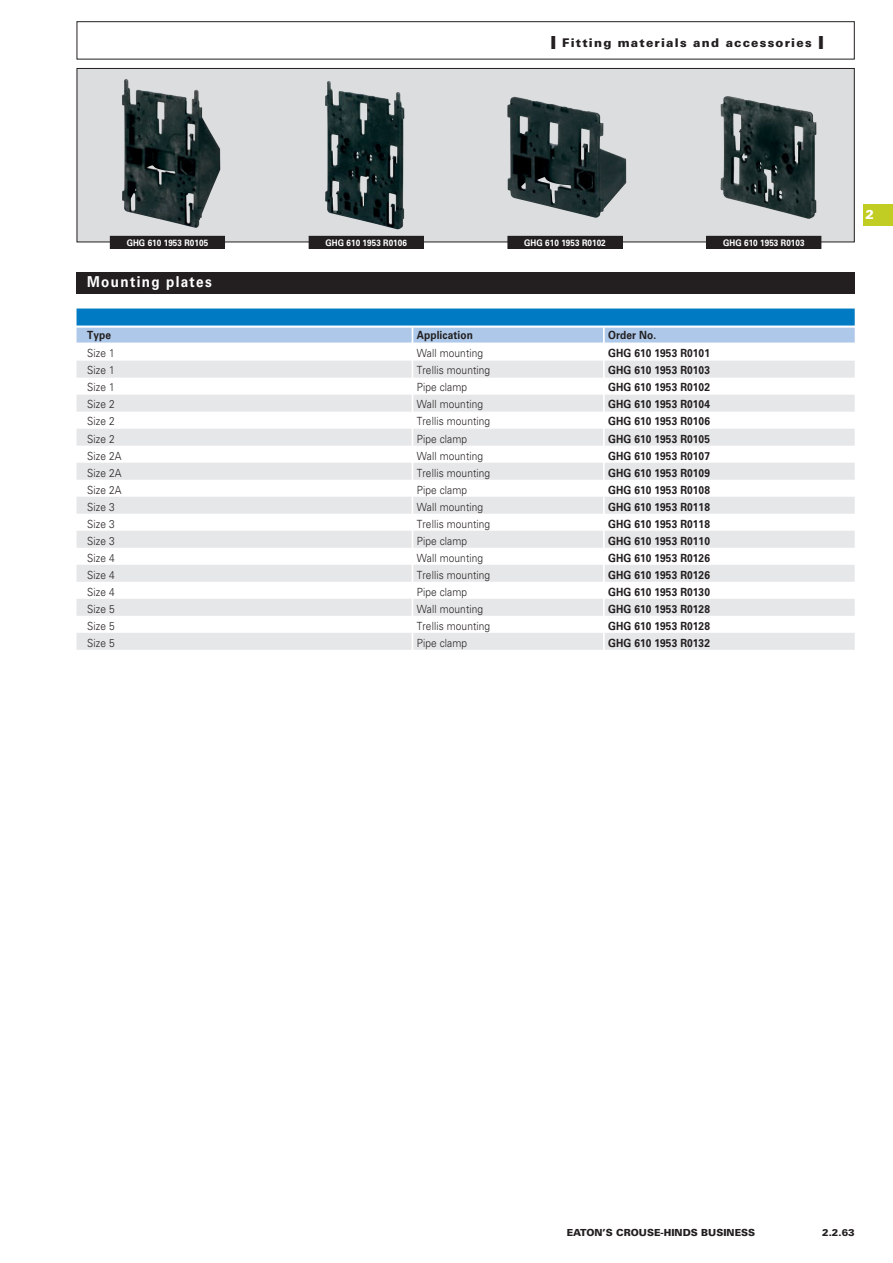
<style>
.page{position:relative;width:893px;height:1263px;background:#fff}
.page>*{position:absolute;margin:0;border:0;box-sizing:border-box;transform-origin:0 0}
.t1{font:700 15px "Univers LT Pro 65";letter-spacing:.1em;color:#fff;scale:.9 1}
.t2{font:900 12.75px "Univers LT Pro 75";color:#fff}
.t3{font:900 12px "Univers LT Pro 75";letter-spacing:.1em;color:#231f20}
.t4{font:300 11.25px "Univers LT Pro 45";letter-spacing:.01em;color:#231f20;scale:.9 1}
.t5{font:700 11.25px "Univers LT Pro 65";letter-spacing:.01em;color:#231f20;scale:.9 1}
.t6{font:900 9.75px "Univers LT Pro 75";color:#231f20}
.t7{font:700 9px "Univers LT Pro 65";letter-spacing:.01em;color:#fff;scale:.9 1}
.s1{font-size:18px}
</style>
<div class="page">
<div style="left:863px;top:204px;width:30px;height:21px;background:#c2cd23"></div>
<div style="left:77px;top:21px;width:778px;height:39px;border:1px solid #231f20"></div>
<div style="left:77px;top:68px;width:777px;height:174px;background:#dcddde"></div>
<div style="left:77px;top:68px;width:778px;height:174px;border:1px solid #231f20"></div>
<img style="left:122px;top:79px;width:98px;height:149px">
<div style="left:110px;top:236px;width:115px;height:12px;background:#231f20"></div>
<div style="left:110px;top:236px;width:115px;height:13px;border:1px solid #231f20"></div>
<img style="left:325px;top:81px;width:79px;height:148px">
<div style="left:309px;top:236px;width:114px;height:12px;background:#231f20"></div>
<div style="left:309px;top:236px;width:115px;height:13px;border:1px solid #231f20"></div>
<img style="left:507px;top:97px;width:119px;height:121px">
<div style="left:508px;top:236px;width:114px;height:12px;background:#231f20"></div>
<div style="left:508px;top:236px;width:114px;height:13px;border:1px solid #231f20"></div>
<img style="left:720px;top:96px;width:96px;height:123px">
<div style="left:707px;top:236px;width:114px;height:12px;background:#231f20"></div>
<div style="left:706px;top:236px;width:115px;height:13px;border:1px solid #231f20"></div>
<div style="left:77px;top:272px;width:778px;height:21px;background:#231f20"></div>
<div style="left:77px;top:308px;width:778px;height:18px;background:#007ac2"></div>
<div style="left:77px;top:328px;width:778px;height:15px;background:#adc8e9"></div>
<div style="left:77px;top:361px;width:778px;height:17px;background:#e6e7e8"></div>
<div style="left:77px;top:395px;width:778px;height:17px;background:#e6e7e8"></div>
<div style="left:77px;top:429px;width:778px;height:17px;background:#e6e7e8"></div>
<div style="left:77px;top:463px;width:778px;height:17px;background:#e6e7e8"></div>
<div style="left:77px;top:497px;width:778px;height:17px;background:#e6e7e8"></div>
<div style="left:77px;top:531px;width:778px;height:17px;background:#e6e7e8"></div>
<div style="left:77px;top:565px;width:778px;height:17px;background:#e6e7e8"></div>
<div style="left:77px;top:599px;width:778px;height:17px;background:#e6e7e8"></div>
<div style="left:77px;top:633px;width:778px;height:17px;background:#e6e7e8"></div>
<hr style="left:603px;top:327px;width:2px;height:326px;background:#fff">
<hr style="left:412px;top:327px;width:1px;height:327px;background:#fff">
<p class="t3" style="left:550px;top:37px;width:275px"><span class="s1">I</span> Fitting materials and accessories <span class="s1">I</span></p>
<p class="t7" style="left:127px;top:239px;width:92px">GHG 610 1953 R0105</p>
<p class="t7" style="left:325px;top:239px;width:92px">GHG 610 1953 R0106</p>
<p class="t7" style="left:524px;top:239px;width:92px">GHG 610 1953 R0102</p>
<p class="t7" style="left:723px;top:239px;width:92px">GHG 610 1953 R0103</p>
<h1 class="t1" style="left:87px;top:277px;width:140px">Mounting plates</h1>
<p class="t5" style="left:87px;top:331px;width:28px">Type</p>
<p class="t5" style="left:417px;top:331px;width:64px">Application</p>
<p class="t5" style="left:608px;top:331px;width:55px">Order No.</p>
<p class="t4" style="left:87px;top:349px;width:32px">Size 1</p>
<p class="t4" style="left:417px;top:349px;width:75px">Wall mounting</p>
<p class="t5" style="left:608px;top:349px;width:115px">GHG 610 1953 R0101</p>
<p class="t4" style="left:87px;top:366px;width:32px">Size 1</p>
<p class="t4" style="left:417px;top:366px;width:83px">Trellis mounting</p>
<p class="t5" style="left:608px;top:366px;width:115px">GHG 610 1953 R0103</p>
<p class="t4" style="left:87px;top:383px;width:32px">Size 1</p>
<p class="t4" style="left:417px;top:383px;width:58px">Pipe clamp</p>
<p class="t5" style="left:608px;top:383px;width:115px">GHG 610 1953 R0102</p>
<p class="t4" style="left:87px;top:400px;width:32px">Size 2</p>
<p class="t4" style="left:417px;top:400px;width:75px">Wall mounting</p>
<p class="t5" style="left:608px;top:400px;width:115px">GHG 610 1953 R0104</p>
<p class="t4" style="left:87px;top:417px;width:32px">Size 2</p>
<p class="t4" style="left:417px;top:417px;width:83px">Trellis mounting</p>
<p class="t5" style="left:608px;top:417px;width:115px">GHG 610 1953 R0106</p>
<p class="t4" style="left:87px;top:434px;width:32px">Size 2</p>
<p class="t4" style="left:417px;top:434px;width:58px">Pipe clamp</p>
<p class="t5" style="left:608px;top:434px;width:115px">GHG 610 1953 R0105</p>
<p class="t4" style="left:87px;top:451px;width:40px">Size 2A</p>
<p class="t4" style="left:417px;top:451px;width:75px">Wall mounting</p>
<p class="t5" style="left:608px;top:451px;width:115px">GHG 610 1953 R0107</p>
<p class="t4" style="left:87px;top:468px;width:40px">Size 2A</p>
<p class="t4" style="left:417px;top:468px;width:83px">Trellis mounting</p>
<p class="t5" style="left:608px;top:468px;width:115px">GHG 610 1953 R0109</p>
<p class="t4" style="left:87px;top:485px;width:40px">Size 2A</p>
<p class="t4" style="left:417px;top:485px;width:58px">Pipe clamp</p>
<p class="t5" style="left:608px;top:485px;width:115px">GHG 610 1953 R0108</p>
<p class="t4" style="left:87px;top:502px;width:32px">Size 3</p>
<p class="t4" style="left:417px;top:502px;width:75px">Wall mounting</p>
<p class="t5" style="left:608px;top:502px;width:115px">GHG 610 1953 R0118</p>
<p class="t4" style="left:87px;top:519px;width:32px">Size 3</p>
<p class="t4" style="left:417px;top:519px;width:83px">Trellis mounting</p>
<p class="t5" style="left:608px;top:519px;width:115px">GHG 610 1953 R0118</p>
<p class="t4" style="left:87px;top:536px;width:32px">Size 3</p>
<p class="t4" style="left:417px;top:536px;width:58px">Pipe clamp</p>
<p class="t5" style="left:608px;top:536px;width:115px">GHG 610 1953 R0110</p>
<p class="t4" style="left:87px;top:553px;width:32px">Size 4</p>
<p class="t4" style="left:417px;top:553px;width:75px">Wall mounting</p>
<p class="t5" style="left:608px;top:554px;width:115px">GHG 610 1953 R0126</p>
<p class="t4" style="left:87px;top:570px;width:32px">Size 4</p>
<p class="t4" style="left:417px;top:570px;width:83px">Trellis mounting</p>
<p class="t5" style="left:608px;top:571px;width:115px">GHG 610 1953 R0126</p>
<p class="t4" style="left:87px;top:587px;width:32px">Size 4</p>
<p class="t4" style="left:417px;top:587px;width:58px">Pipe clamp</p>
<p class="t5" style="left:608px;top:588px;width:115px">GHG 610 1953 R0130</p>
<p class="t4" style="left:87px;top:604px;width:32px">Size 5</p>
<p class="t4" style="left:417px;top:604px;width:75px">Wall mounting</p>
<p class="t5" style="left:608px;top:605px;width:115px">GHG 610 1953 R0128</p>
<p class="t4" style="left:87px;top:621px;width:32px">Size 5</p>
<p class="t4" style="left:417px;top:621px;width:83px">Trellis mounting</p>
<p class="t5" style="left:608px;top:622px;width:115px">GHG 610 1953 R0128</p>
<p class="t4" style="left:87px;top:638px;width:32px">Size 5</p>
<p class="t4" style="left:417px;top:638px;width:58px">Pipe clamp</p>
<p class="t5" style="left:608px;top:639px;width:115px">GHG 610 1953 R0132</p>
<p class="t2" style="left:865px;top:209px;width:10px">2</p>
<p class="t6" style="left:567px;top:1228px;width:190px">EATON’S CROUSE-HINDS BUSINESS</p>
<p class="t6" style="left:822px;top:1228px;width:34px">2.2.63</p>
</div>
